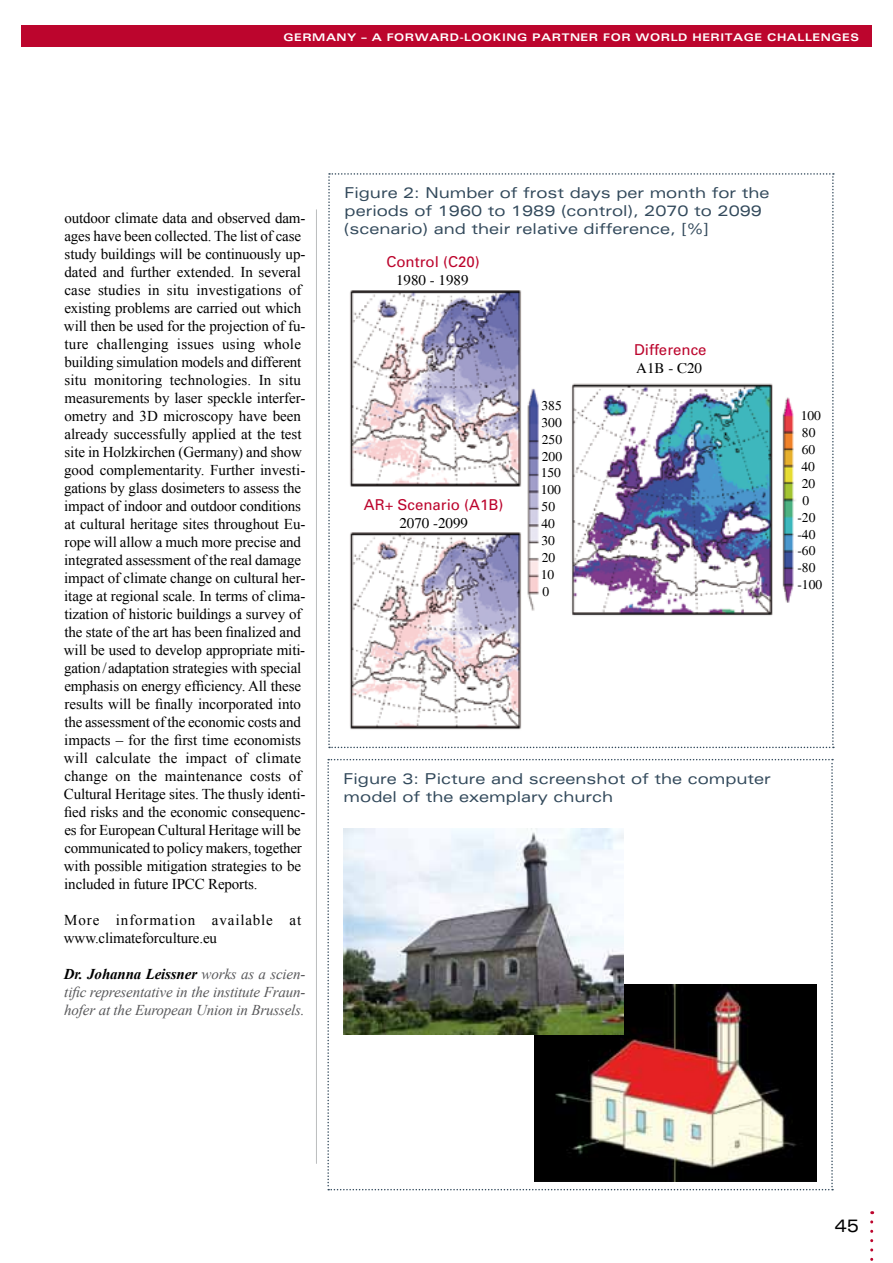
<style>
.page{position:relative;width:893px;height:1263px;background:#fff}
.page>*{position:absolute;margin:0;border:0;box-sizing:border-box;transform-origin:0 0}
.t1{font:expanded 17.85px "Univers";color:#000;scale:.92 1}
.t2{font:15px/18px "Times New Roman";letter-spacing:-.01em;color:#000}
.t3{font:expanded 15px/18px "Univers";color:#32495b}
.t4{font:italic 15px/18px "Times New Roman";letter-spacing:-.01em;color:#58585a;text-align:justify}
.t5{font:15px/18px "Times New Roman";letter-spacing:.055em;color:#000}
.t6{font:15px "Univers";color:#bc052d}
.t7{font:15px "Times";color:#000}
.t8{font:13.5px/16.8px "Times";color:#000}
.t9{font:700 expanded 10.5px "Univers";letter-spacing:.05em;color:#fff}
.s1{font-weight:700;color:#000}
</style>
<div class="page">
<div style="left:21px;top:26px;width:851px;height:21px;background:#bc052d"></div>
<svg style="left:870px;top:1222px;width:3px;height:39px"></svg>
<svg style="left:328px;top:173px;width:506px;height:575px"></svg>
<svg style="left:327px;top:759px;width:506px;height:431px"></svg>
<img style="left:344px;top:267px;width:465px;height:474px">
<img style="left:534px;top:985px;width:283px;height:196px">
<hr style="left:316px;top:209px;width:1px;height:955px;background:#bbbdbe">
<img style="left:343px;top:829px;width:280px;height:205px">
<p class="t9" style="left:283px;top:31px;width:124px">GERMANY – A FORW</p>
<p class="t9" style="left:429px;top:31px;width:45px">AR D-LOO</p>
<p class="t9" style="left:493px;top:31px;width:120px">KING PARTN ER FOR</p>
<p class="t9" style="left:636px;top:31px;width:225px">WOR LD HER ITAGE CHALLEN GES</p>
<p class="t2" style="left:64px;top:208px;width:243px">outdoor climate data and observed dam&shy;ages have been collected. The list of case study buildings will be continuously up&shy;dated and further extended. In several case studies in situ investigations of existing problems are carried out which will then be used for the projection of fu&shy;ture challenging issues using whole building simulation models and different situ monitoring technologies. In situ measurements by laser speckle interfer&shy;ometry and 3D microscopy have been already successfully applied at the test site in Holzkirchen (Germany) and show good complementarity. Further investi&shy;gations by glass dosimeters to assess the impact of indoor and outdoor conditions at cultural heritage sites throughout Eu&shy;rope will allow a much more precise and integrated assessment of the real damage impact of climate change on cultural her&shy;itage at regional scale. In terms of clima&shy;tization of historic buildings a survey of the state of the art has been finalized and will be used to develop appropriate miti&shy;gation/adaptation strategies with special emphasis on energy efficiency. All these results will be finally incorporated into the assessment of the economic costs and impacts – for the first time economists will calculate the impact of climate change on the maintenance costs of Cultural Heritage sites. The thusly identi&shy;fied risks and the economic consequenc&shy;es for European Cultural Heritage will be communicated to policy makers, together with possible mitigation strategies to be included in future IPCC Reports.</p>
<p class="t5" style="left:64px;top:910px;width:239px">More information available at www.climateforculture.eu</p>
<p class="t4" style="left:64px;top:964px;width:243px"><span class="s1">Dr. Johanna Leissner</span> works as a scien&shy;tific representative in the institute Fraun&shy;hofer at the European Union in Brussels.</p>
<p class="t3" style="left:344px;top:183px;width:427px">Figure 2: Number of frost days per month for the periods of 1960 to 1989 (control), 2070 to 2099 (scenario) and their relative difference, [%]</p>
<p class="t6" style="left:386px;top:253px;width:95px">Control (C20)</p>
<p class="t7" style="left:396px;top:272px;width:74px">1980 - 1989</p>
<p class="t6" style="left:364px;top:496px;width:141px">AR+ Scenario (A1B)</p>
<p class="t7" style="left:399px;top:514px;width:70px">2070 -2099</p>
<p class="t6" style="left:634px;top:341px;width:74px">Difference</p>
<p class="t7" style="left:636px;top:360px;width:67px">A1B - C20</p>
<p class="t8" style="left:541px;top:397px;width:23px">385<br>300<br>250<br>200<br>150<br>100<br>50<br>40<br>30<br>20<br>10<br>0</p>
<p class="t8" style="left:801px;top:408px;width:22px">100</p>
<p class="t8" style="left:802px;top:424px;width:15px">80</p>
<p class="t8" style="left:802px;top:441px;width:15px">60</p>
<p class="t8" style="left:801px;top:458px;width:15px">40</p>
<p class="t8" style="left:802px;top:475px;width:15px">20</p>
<p class="t8" style="left:802px;top:492px;width:8px">0</p>
<p class="t8" style="left:797px;top:509px;width:19px">-20</p>
<p class="t8" style="left:797px;top:526px;width:19px">-40</p>
<p class="t8" style="left:797px;top:543px;width:19px">-60</p>
<p class="t8" style="left:797px;top:559px;width:19px">-80</p>
<p class="t8" style="left:797px;top:576px;width:26px">-100</p>
<p class="t3" style="left:344px;top:769px;width:429px">Figure 3: Picture and screenshot of the computer model of the exemplary church</p>
<p class="t1" style="left:835px;top:1215px;width:28px">45</p>
</div>
